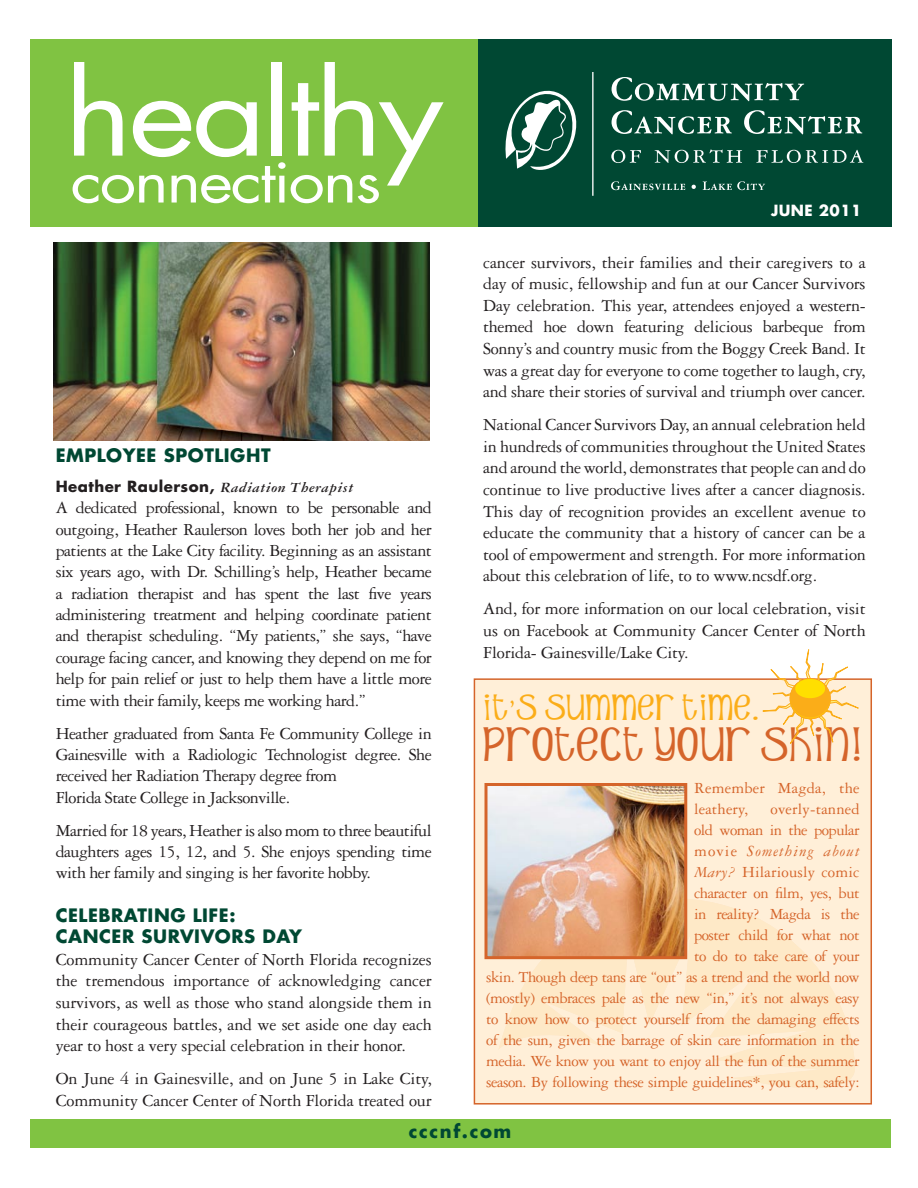
<style>
.page{position:relative;width:918px;height:1188px;background:#fff}
.page>*{position:absolute;margin:0;border:0;box-sizing:border-box;transform-origin:0 0}
.t1{font:113.55px "Futura";letter-spacing:-.03em;color:#fff;scale:1.14 1}
.t2{font:57.15px "Futura";letter-spacing:-.03em;color:#fff;scale:1.14 1}
.t3{font:33.75px "Sunshine Poppy";letter-spacing:.03em;color:#d5642a}
.t4{font:25.5px "Sunshine Poppy";letter-spacing:.03em;color:#fbad18}
.t5{font:18px/21.6px "Garamond Three";letter-spacing:-.02em;color:#231f20;text-align:justify}
.t6{font:700 18px/21.6px "Futura";letter-spacing:.03em;color:#004833}
.t7{font:16.5px/21px "Garamond Three";letter-spacing:-.03em;color:#d5642a;text-align:right}
.t8{font:16.5px/21px "Garamond Three";letter-spacing:.01em;color:#d5642a}
.t9{font:italic 700 15px "Garamond Three";letter-spacing:.03em;color:#231f20}
.t10{font:700 15px "Futura";letter-spacing:.03em;color:#fff}
.s1{font-family:"Futura";font-style:normal}
.s2{font-style:italic}
</style>
<div class="page">
<div style="left:474px;top:679px;width:397px;height:425px;background:#ffefd8"></div>
<div style="left:474px;top:678px;width:398px;height:427px;border:2px solid #d5642a"></div>
<div style="left:30px;top:39px;width:837px;height:188px;background:#80c342"></div>
<div style="left:479px;top:39px;width:413px;height:188px;background:#004833"></div>
<img style="left:53px;top:242px;width:376px;height:198px">
<div style="left:30px;top:1119px;width:861px;height:28px;background:#80c342"></div>
<svg style="left:612px;top:110px;width:120px;height:24px"></svg>
<svg style="left:744px;top:110px;width:118px;height:24px"></svg>
<svg style="left:611px;top:150px;width:30px;height:13px"></svg>
<svg style="left:655px;top:149px;width:87px;height:14px"></svg>
<svg style="left:756px;top:150px;width:107px;height:13px"></svg>
<svg style="left:612px;top:77px;width:192px;height:24px"></svg>
<svg style="left:505px;top:90px;width:72px;height:80px"></svg>
<hr style="left:592px;top:72px;width:2px;height:124px;background:#fff">
<svg style="left:611px;top:181px;width:74px;height:9px"></svg>
<svg style="left:703px;top:181px;width:62px;height:9px"></svg>
<svg style="left:692px;top:185px;width:4px;height:4px"></svg>
<svg style="left:498px;top:887px;width:357px;height:201px"></svg>
<img style="left:488px;top:787px;width:195px;height:168px">
<div style="left:484px;top:783px;width:203px;height:176px;border:3px solid #d5642a"></div>
<svg style="left:740px;top:649px;width:132px;height:116px"></svg>
<div style="left:795px;top:679px;width:30px;height:19px;background:#ffdf00;border-radius:50%"></div>
<h1 class="t1" style="left:64px;top:36px;width:334px">healthy</h1>
<h2 class="t2" style="left:71px;top:142px;width:274px">connections</h2>
<p class="t10" style="left:771px;top:200px;width:92px">JUNE 2011</p>
<p class="t5" style="left:483px;top:251px;width:384px">cancer survivors, their families and their caregivers to a day of music, fellowship and fun at our Cancer Survivors Day celebration. This year, attendees enjoyed a western&shy;themed hoe down featuring delicious barbeque from Sonny’s and country music from the Boggy Creek Band. It was a great day for everyone to come together to laugh, cry, and share their stories of survival and triumph over cancer.</p>
<p class="t5" style="left:483px;top:414px;width:384px">National Cancer Survivors Day, an annual celebration held in hundreds of communities throughout the United States and around the world, demonstrates that people can and do continue to live productive lives after a cancer diagnosis.<br>This day of recognition provides an excellent avenue to educate the community that a history of cancer can be a tool of empowerment and strength. For more information about this celebration of life, to to www.ncsdf.org.</p>
<p class="t5" style="left:483px;top:598px;width:384px">And, for more information on our local celebration, visit us on Facebook at Community Cancer Center of North Florida- Gainesville/Lake City.</p>
<p class="t6" style="left:56px;top:444px;width:216px">EMPLOYEE SPOTLIGHT</p>
<p class="t9" style="left:56px;top:479px;width:299px"><span class="s1">HEATHER RAULERSON,</span> Radiation Therapist</p>
<p class="t5" style="left:56px;top:497px;width:378px">A dedicated professional, known to be personable and outgoing, Heather Raulerson loves both her job and her patients at the Lake City facility. Beginning as an assistant six years ago, with Dr. Schilling’s help, Heather became a radiation therapist and has spent the last five years administering treatment and helping coordinate patient and therapist scheduling. “My patients,” she says, “have courage facing cancer, and knowing they depend on me for help for pain relief or just to help them have a little more time with their family, keeps me working hard.”</p>
<p class="t5" style="left:56px;top:722px;width:378px;text-align:left">Heather graduated from Santa Fe Community College in Gainesville with a Radiologic Technologist degree. She received her Radiation Therapy degree from<br>Florida State College in Jacksonville.</p>
<p class="t5" style="left:56px;top:819px;width:378px">Married for 18 years, Heather is also mom to three beautiful daughters ages 15, 12, and 5. She enjoys spending time with her family and singing is her favorite hobby.</p>
<p class="t6" style="left:56px;top:904px;width:181px">CELEBRATING LIFE:<br>CANCER</p>
<h3 class="t4" style="left:483px;top:694px;width:277px">IT’S SUMMER TIME.</h3>
<h3 class="t3" style="left:483px;top:726px;width:381px">PROTECT YOUR SKIN!</h3>
<p class="t8" style="left:694px;top:777px;width:167px">Remember Magda, the leathery,</p>
<p class="t7" style="left:486px;top:798px;width:375px">overly-tanned<br>old woman in the popular<br>movie <span class="s2">Something about<br>Mary?</span> Hilariously comic<br>character on film, yes, but<br>in reality? Magda is the<br>poster child for what not<br>to do to take care of your<br>skin. Though deep tans are “out” as a trend and the world now (mostly) embraces pale as the new “in,” it’s not always easy to know how to protect yourself from the damaging effects of the sun, given the barrage of skin care information in the media. We know you want to enjoy all the fun of the summer season. By following these simple guidelines*, you can, safely:</p>
<p class="t6" style="left:142px;top:925px;width:88px">SURVIVORS</p>
<p class="t6" style="left:263px;top:925px;width:42px">DAY</p>
<p class="t5" style="left:56px;top:948px;width:378px">Community Cancer Center of North Florida recognizes the tremendous importance of acknowledging cancer survivors, as well as those who stand alongside them in their courageous battles, and we set aside one day each year to host a very special celebration in their honor.</p>
<p class="t5" style="left:56px;top:1068px;width:378px">On June 4 in Gainesville, and on June 5 in Lake City,<br>Community Cancer Center of North Florida treated our</p>
<p class="t6" style="left:409px;top:1120px;width:104px">CCCNF.COM</p>
</div>
